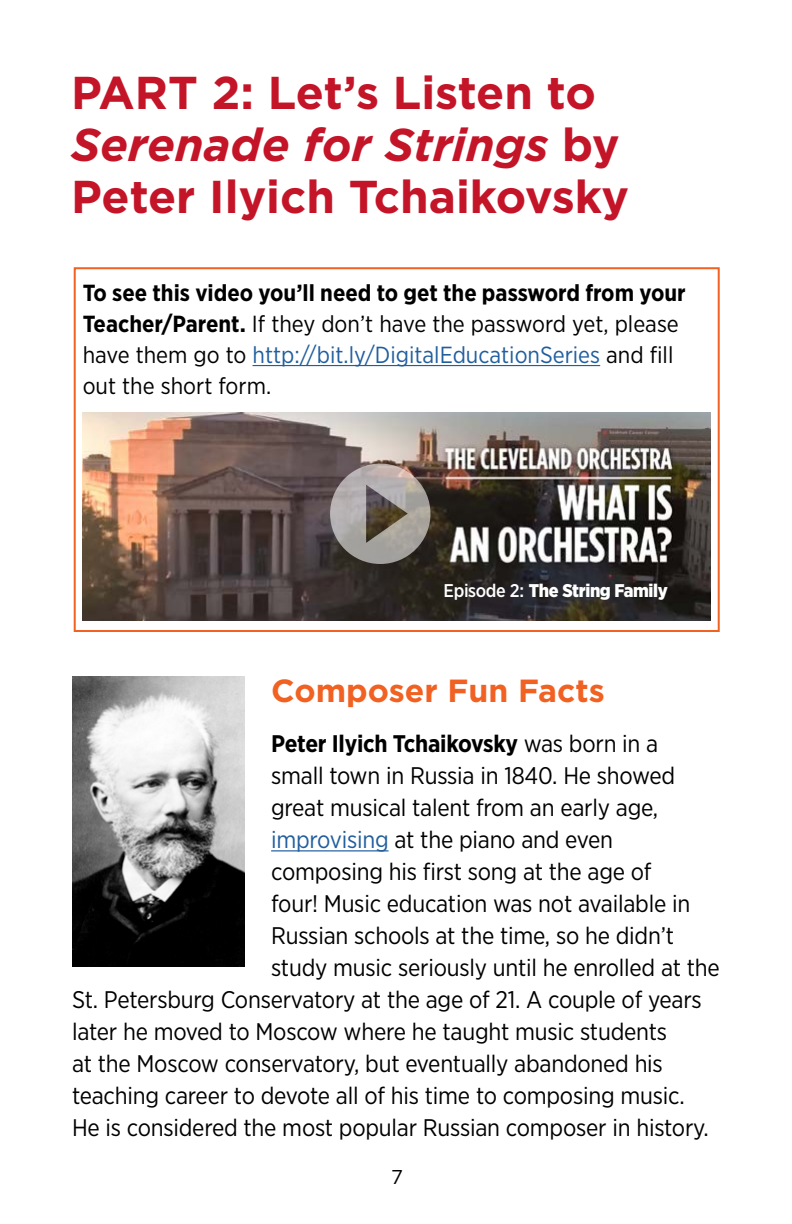
<style>
.page{position:relative;width:792px;height:1224px;background:#fff}
.page>*{position:absolute;margin:0;border:0;box-sizing:border-box;transform-origin:0 0}
.t1{font:700 46px/52px "Gotham";color:#c41428}
.t2{font:700 32px "Gotham";color:#f16122}
.t3{font:24px "Gotham Narrow";letter-spacing:-.01em;color:#000}
.t4{font:700 24px "Gotham Narrow";letter-spacing:-.01em;color:#000}
.t5{font:23.2px/31px "Gotham Narrow";color:#000}
.t6{font:20px "Gotham";color:#000}
.t7{font:900 18.4px "Gotham Narrow";letter-spacing:-.02em;color:#fff}
.s1{font-style:italic}
.s2{font-weight:700}
.s3{color:#215e9e}
.s4{font-weight:500}
.s5{font-weight:400}
</style>
<div class="page">
<hr style="left:271px;top:850px;width:118px;height:1px;background:#215e9e">
<img style="left:72px;top:677px;width:172px;height:289px">
<hr style="left:253px;top:365px;width:347px;height:1px;background:#215e9e">
<img style="left:83px;top:413px;width:628px;height:207px">
<svg style="left:330px;top:464px;width:100px;height:100px;background:#8d8581"></svg>
<div style="left:74px;top:267px;width:646px;height:365px;border:2px solid #f16122"></div>
<h1 class="t1" style="left:71px;top:66px;width:560px">PART 2: Let’s Listen to<br><span class="s1">Serenade for Strings</span> by<br>Peter Ilyich Tchaikovsky</h1>
<p class="t5" style="left:83px;top:277px;width:605px"><span class="s2">To see this video you’ll need to get the password from your Teacher/Parent.</span> If they don’t have the password yet, please have them go to <span class="s3">http://bit.ly/DigitalEducationSeries</span> and fill out the short form.</p>
<p class="t7" style="left:444px;top:579px;width:226px"><span class="s4">Episode 2:</span> The String Family</p>
<h2 class="t2" style="left:271px;top:670px;width:335px">Composer Fun Facts</h2>
<p class="t4" style="left:271px;top:729px;width:389px">Peter Ilyich Tchaikovsky <span class="s5">was born in a</span></p>
<p class="t3" style="left:271px;top:761px;width:405px">small town in Russia in 1840. He showed</p>
<p class="t3" style="left:271px;top:793px;width:389px">great musical talent from an early age,</p>
<p class="t3" style="left:271px;top:825px;width:343px"><span class="s3">improvising</span> at the piano and even</p>
<p class="t3" style="left:271px;top:857px;width:382px">composing his first song at the age of</p>
<p class="t3" style="left:271px;top:889px;width:421px">four! Music education was not available in</p>
<p class="t3" style="left:271px;top:921px;width:404px">Russian schools at the time, so he didn’t</p>
<p class="t3" style="left:271px;top:953px;width:450px">study music seriously until he enrolled at the</p>
<p class="t3" style="left:72px;top:985px;width:631px">St. Petersburg Conservatory at the age of 21. A couple of years</p>
<p class="t3" style="left:72px;top:1017px;width:597px">later he moved to Moscow where he taught music students</p>
<p class="t3" style="left:72px;top:1049px;width:592px">at the Moscow conservatory, but eventually abandoned his</p>
<p class="t3" style="left:72px;top:1081px;width:614px">teaching career to devote all of his time to composing music.</p>
<p class="t3" style="left:72px;top:1113px;width:638px">He is considered the most popular Russian composer in history.</p>
<p class="t6" style="left:391px;top:1164px;width:13px">7</p>
</div>
